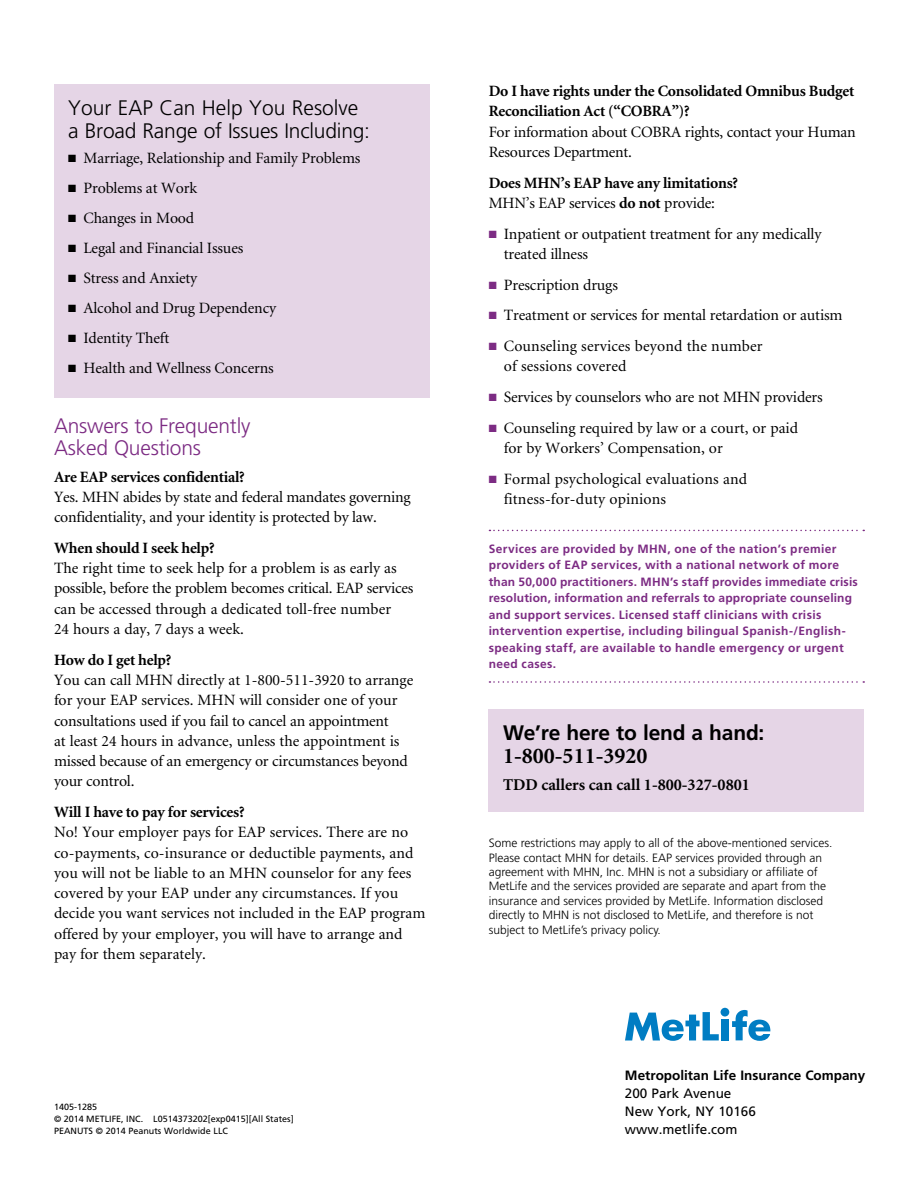
<style>
.page{position:relative;width:918px;height:1188px;background:#fff}
.page>*{position:absolute;margin:0;border:0;box-sizing:border-box;transform-origin:0 0}
.t1{font:700 22.5px "Minion";color:#000}
.t2{font:300 21px/22.5px "Frutiger";letter-spacing:-.01em;color:#000}
.t3{font:300 21px/22.5px "Frutiger";letter-spacing:-.01em;color:#7c2b83}
.t4{font:700 21px "Frutiger";letter-spacing:-.01em;color:#000}
.t5{font:700 16.5px "Minion";color:#000}
.t6{font:15.75px/20.2px "Minion";color:#000}
.t7{font:700 15.75px/20.2px "Minion";letter-spacing:-.015em;color:#000}
.t8{font:13.5px/17.9px "Frutiger";color:#000}
.t9{font:700 13.5px "Frutiger";color:#000}
.t10{font:700 12px/16.5px "Frutiger";letter-spacing:.025em;color:#7c2b83}
.t11{font:300 12px/14.4px "Frutiger";color:#000}
.t12{font:9px/12px "Frutiger";color:#000}
.s1{font-weight:400}
.s2{color:#7c2b83}
</style>
<div class="page">
<div style="left:54px;top:84px;width:375px;height:314px;background:#e5d5e6"></div>
<svg style="left:489px;top:530px;width:375px;height:1px"></svg>
<svg style="left:489px;top:681px;width:375px;height:2px"></svg>
<div style="left:489px;top:709px;width:375px;height:103px;background:#e5d5e6"></div>
<div style="left:721px;top:1019px;width:7px;height:21px;background:#007dc3"></div>
<svg style="left:732px;top:1010px;width:38px;height:31px"></svg>
<div style="left:721px;top:1008px;width:8px;height:9px;background:#007dc3;border-radius:50%"></div>
<svg style="left:625px;top:1012px;width:94px;height:29px"></svg>
<h2 class="t2" style="left:68px;top:97px;width:303px">Your EAP Can Help You Resolve a Broad Range of Issues Including:</h2>
<p class="t6" style="left:68px;top:148px;width:294px">■ Marriage, Relationship and Family Problems</p>
<p class="t6" style="left:68px;top:178px;width:130px">■ Problems at Work</p>
<p class="t6" style="left:68px;top:208px;width:127px">■ Changes in Mood</p>
<p class="t6" style="left:68px;top:238px;width:177px">■ Legal and Financial Issues</p>
<p class="t6" style="left:68px;top:268px;width:130px">■ Stress and Anxiety</p>
<p class="t6" style="left:68px;top:298px;width:209px">■ Alcohol and Drug Dependency</p>
<p class="t6" style="left:68px;top:328px;width:102px">■ Identity Theft</p>
<p class="t6" style="left:68px;top:358px;width:207px">■ Health and Wellness Concerns</p>
<h2 class="t3" style="left:54px;top:414px;width:198px">Answers to Frequently<br>Asked Questions</h2>
<p class="t7" style="left:54px;top:467px;width:192px">Are EAP services confidential?</p>
<p class="t6" style="left:54px;top:487px;width:358px">Yes. MHN abides by state and federal mandates governing confidentiality, and your identity is protected by law.</p>
<p class="t7" style="left:54px;top:538px;width:162px">When should I seek help?</p>
<p class="t6" style="left:54px;top:559px;width:361px">The right time to seek help for a problem is as early as possible, before the problem becomes critical. EAP services can be accessed through a dedicated toll-free number<br>24 hours a day, 7 days a week.</p>
<p class="t7" style="left:54px;top:650px;width:119px">How do I get help?</p>
<p class="t6" style="left:54px;top:670px;width:361px">You can call MHN directly at 1-800-511-3920 to arrange for your EAP services. MHN will consider one of your consultations used if you fail to cancel an appointment<br>at least 24 hours in advance, unless the appointment is missed because of an emergency or circumstances beyond your control.</p>
<p class="t7" style="left:54px;top:802px;width:192px">Will I have to pay for services?</p>
<p class="t6" style="left:54px;top:823px;width:373px">No! Your employer pays for EAP services. There are no co-payments, co-insurance or deductible payments, and you will not be liable to an MHN counselor for any fees covered by your EAP under any circumstances. If you decide you want services not included in the EAP program offered by your employer, you will have to arrange and pay for them separately.</p>
<p class="t12" style="left:54px;top:1101px;width:241px">1405-1285<br>© 2014 METLIFE, INC. L0514373202[exp0415][All States]<br>PEANUTS © 2014 Peanuts Worldwide LLC</p>
<p class="t7" style="left:489px;top:81px;width:367px">Do I have rights under the Consolidated Omnibus Budget<br>Reconciliation Act (“COBRA”)?</p>
<p class="t6" style="left:489px;top:122px;width:368px">For information about COBRA rights, contact your Human<br>Resources Department.</p>
<p class="t7" style="left:489px;top:173px;width:251px">Does MHN’s EAP have any limitations?<br><span class="s1">MHN’s EAP services</span> do not <span class="s1">provide:</span></p>
<p class="t6" style="left:504px;top:224px;width:319px;text-indent:-15px"><span class="s2">■</span> Inpatient or outpatient treatment for any medically treated illness</p>
<p class="t6" style="left:489px;top:275px;width:131px"><span class="s2">■</span> Prescription drugs</p>
<p class="t6" style="left:489px;top:306px;width:355px"><span class="s2">■</span> Treatment or services for mental retardation or autism</p>
<p class="t6" style="left:504px;top:337px;width:260px;text-indent:-15px"><span class="s2">■</span> Counseling services beyond the number of sessions covered</p>
<p class="t6" style="left:489px;top:388px;width:336px"><span class="s2">■</span> Services by counselors who are not MHN providers</p>
<p class="t6" style="left:504px;top:418px;width:296px;text-indent:-15px"><span class="s2">■</span> Counseling required by law or a court, or paid for by Workers’ Compensation, or</p>
<p class="t6" style="left:504px;top:469px;width:245px;text-indent:-15px"><span class="s2">■</span> Formal psychological evaluations and fitness-for-duty opinions</p>
<p class="t10" style="left:489px;top:540px;width:371px">Services are provided by MHN, one of the nation’s premier providers of EAP services, with a national network of more than 50,000 practitioners. MHN’s staff provides immediate crisis resolution, information and referrals to appropriate counseling and support services. Licensed staff clinicians with crisis intervention expertise, including bilingual Spanish-/English&shy;speaking staff, are available to handle emergency or urgent need cases.</p>
<h2 class="t4" style="left:503px;top:720px;width:263px">We’re here to lend a hand:</h2>
<h1 class="t1" style="left:503px;top:744px;width:146px">1-800-511-3920</h1>
<p class="t5" style="left:503px;top:777px;width:248px">TDD callers can call 1-800-327-0801</p>
<p class="t11" style="left:489px;top:836px;width:345px">Some restrictions may apply to all of the above-mentioned services.<br>Please contact MHN for details. EAP services provided through an agreement with MHN, Inc. MHN is not a subsidiary or affiliate of MetLife and the services provided are separate and apart from the insurance and services provided by MetLife. Information disclosed directly to MHN is not disclosed to MetLife, and therefore is not subject to MetLife’s privacy policy.</p>
<p class="t9" style="left:625px;top:1068px;width:242px">Metropolitan Life Insurance Company</p>
<p class="t8" style="left:625px;top:1085px;width:132px">200 Park Avenue<br>New York, NY 10166 www.metlife.com</p>
</div>
